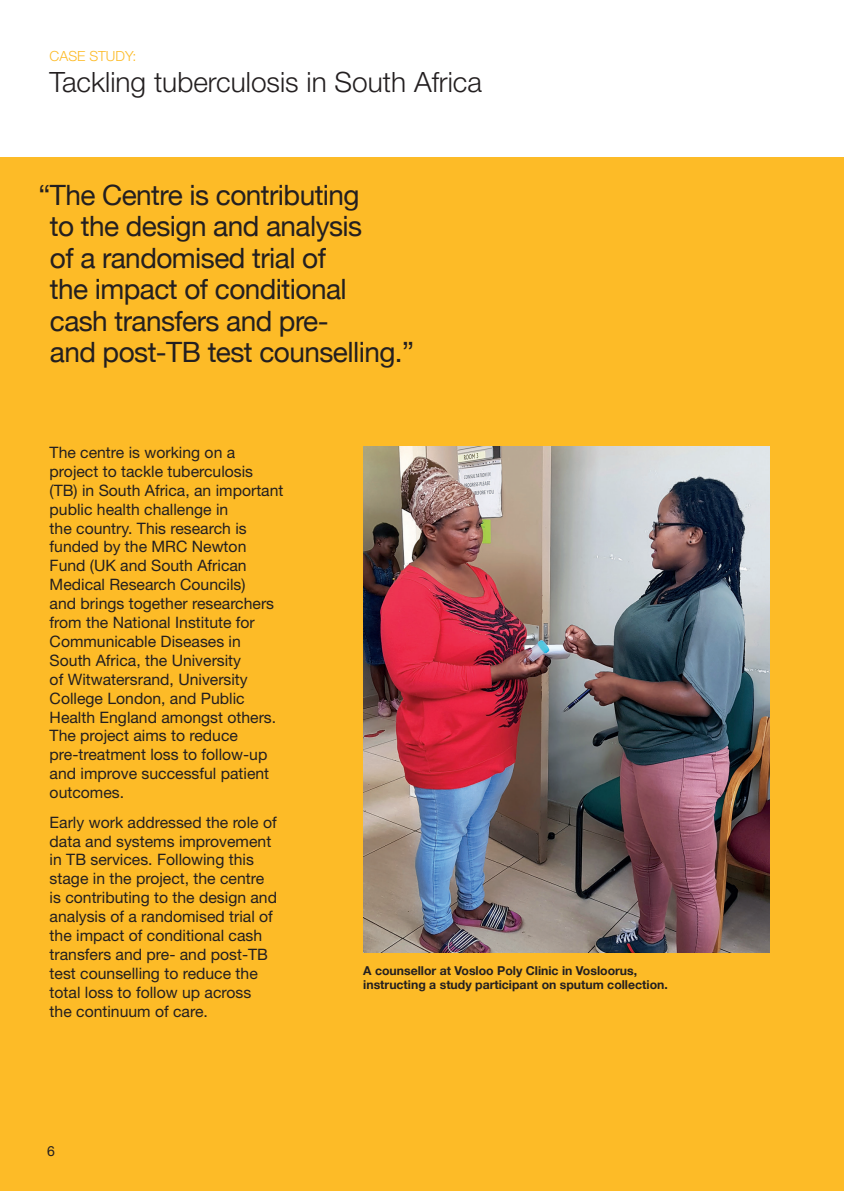
<style>
.page{position:relative;width:844px;height:1191px;background:#fff}
.page>*{position:absolute;margin:0;border:0;box-sizing:border-box;transform-origin:0 0}
.t1{font:28px/31.5px "Helvetica Neue";letter-spacing:-.02em;color:#231f20}
.t2{font:300 28px "Helvetica Neue LT Std";color:#231f20}
.t3{font:15.75px/18.9px "Helvetica Neue LT Std";color:#231f20}
.t4{font:300 14px "Helvetica Neue LT Std";color:#fdbb27}
.t5{font:14px "Helvetica Neue LT Std";color:#231f20}
.t6{font:700 12.25px/14.7px "Helvetica Neue";color:#231f20}
</style>
<div class="page">
<div style="left:0;top:158px;width:843px;height:1033px;background:#fdbb27"></div>
<img style="left:363px;top:446px;width:406px;height:506px">
<p class="t4" style="left:50px;top:47px;width:88px">CASE STUDY:</p>
<p class="t2" style="left:50px;top:65px;width:434px">Tackling tuberculosis in South Africa</p>
<p class="t1" style="left:50px;top:181px;width:365px;text-indent:-11px">“The Centre is contributing<br>to the design and analysis<br>of a randomised trial of<br>the impact of conditional<br>cash transfers and pre-<br>and post-TB test counselling.”</p>
<p class="t3" style="left:50px;top:442px;width:235px">The centre is working on a project to tackle tuberculosis (TB) in South Africa, an important public health challenge in<br>the country. This research is funded by the MRC Newton<br>Fund (UK and South African<br>Medical Research Councils)<br>and brings together researchers from the National Institute for<br>Communicable Diseases in<br>South Africa, the University<br>of Witwatersrand, University<br>College London, and Public<br>Health England amongst others.<br>The project aims to reduce pre-treatment loss to follow-up and improve successful patient outcomes.</p>
<p class="t3" style="left:50px;top:812px;width:229px">Early work addressed the role of data and systems improvement in TB services. Following this stage in the project, the centre is contributing to the design and analysis of a randomised trial of the impact of conditional cash transfers and pre- and post-TB test counselling to reduce the total loss to follow up across the continuum of care.</p>
<p class="t5" style="left:47px;top:1142px;width:9px">6</p>
<p class="t6" style="left:363px;top:963px;width:306px">A counsellor at Vosloo Poly Clinic in Vosloorus, instructing a study participant on sputum collection.</p>
</div>
